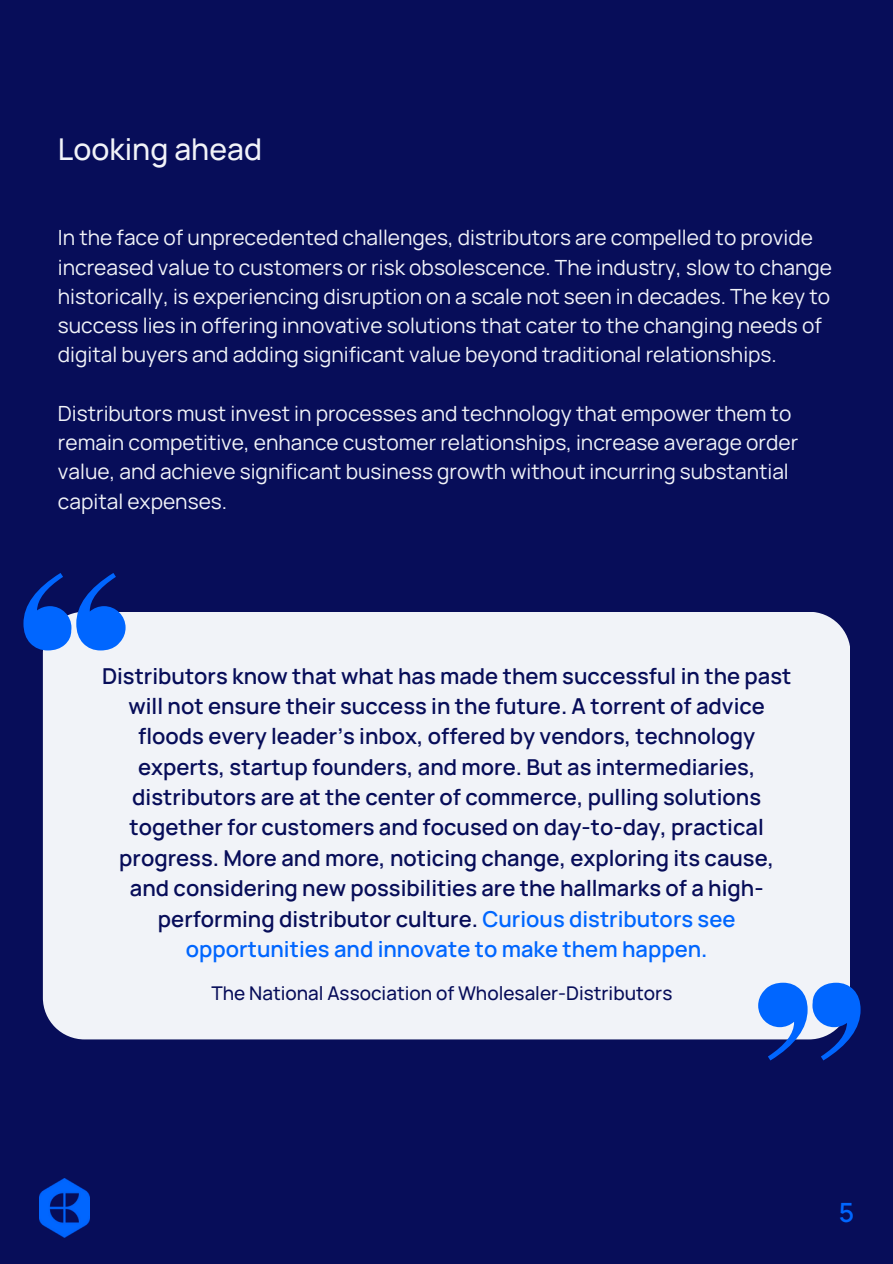
<style>
.page{position:relative;width:893px;height:1264px;background:#fff}
.page>*{position:absolute;margin:0;border:0;box-sizing:border-box;transform-origin:0 0}
.t1{font:500 30px "Manrope";color:#f1f3f8}
.t2{font:600 26.55px "Manrope";color:#06f}
.t3{font:600 21.9px/30.3px "Manrope";color:#070d59;text-align:center}
.t4{font:20.85px/29.2px "Manrope";color:#f1f3f8}
.t5{font:500 18.9px "Manrope";color:#070d59}
.s1{color:#06f}
</style>
<div class="page">
<div style="left:0;top:0;width:892px;height:1263px;background:#070d59"></div>
<div style="left:43px;top:612px;width:806px;height:427px;background:#f1f3f8"></div>
<svg style="left:23px;top:573px;width:103px;height:77px"></svg>
<svg style="left:758px;top:982px;width:102px;height:78px"></svg>
<img style="left:39px;top:1178px;width:51px;height:59px">
<p class="t1" style="left:58px;top:128px;width:205px">Looking ahead</p>
<p class="t4" style="left:58px;top:223px;width:775px">In the face of unprecedented challenges, distributors are compelled to provide increased value to customers or risk obsolescence. The industry, slow to change historically, is experiencing disruption on a scale not seen in decades. The key to success lies in offering innovative solutions that cater to the changing needs of digital buyers and adding significant value beyond traditional relationships.</p>
<p class="t4" style="left:58px;top:398px;width:741px">Distributors must invest in processes and technology that empower them to remain competitive, enhance customer relationships, increase average order value, and achieve significant business growth without incurring substantial capital expenses.</p>
<p class="t3" style="left:102px;top:660px;width:690px">Distributors know that what has made them successful in the past will not ensure their success in the future. A torrent of advice floods every leader’s inbox, offered by vendors, technology experts, startup founders, and more. But as intermediaries, distributors are at the center of commerce, pulling solutions together for customers and focused on day-to-day, practical progress. More and more, noticing change, exploring its cause, and considering new possibilities are the hallmarks of a high&shy;performing distributor culture. <span class="s1">Curious distributors see opportunities and innovate to make them happen.</span></p>
<p class="t5" style="left:211px;top:979px;width:462px">The National Association of Wholesaler-Distributors</p>
<p class="t2" style="left:838px;top:1193px;width:17px">5</p>
</div>
